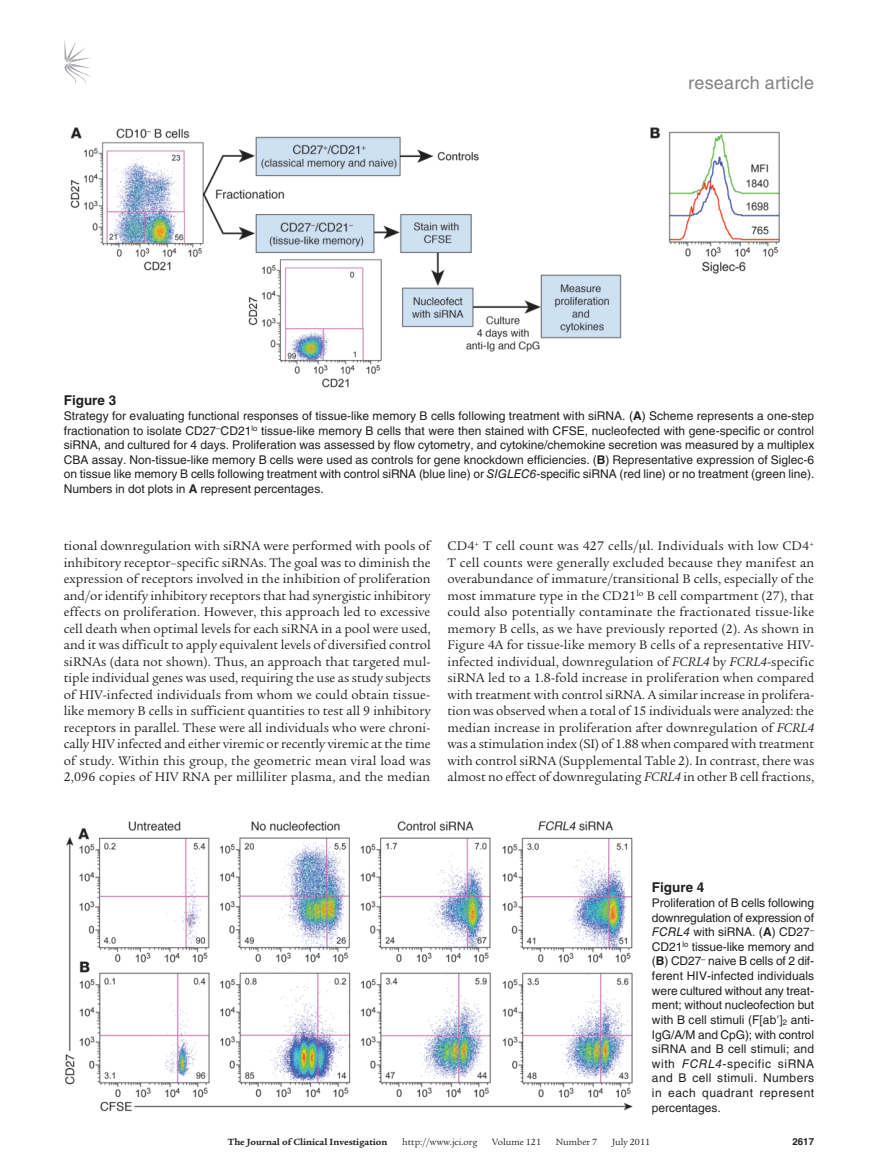
<style>
.page{position:relative;width:878px;height:1175px;background:#fff}
.page>*{position:absolute;margin:0;border:0;box-sizing:border-box;transform-origin:0 0}
.t1{font:18px "Helvetica LT Std";letter-spacing:.01em;color:#808285}
.t2{font:13.5px/16.5px "Legacy Serif Std";letter-spacing:.01em;color:#231f20;text-align:justify}
.t3{font:700 13.5px "Helvetica LT Std";color:#231f20}
.t4{font:12px/14.7px "Helvetica LT Std";color:#231f20;text-align:justify}
.t5{font:9.75px "Legacy Serif Std";color:#231f20}
.t6{font:700 9.75px "Legacy Serif Std";color:#231f20}
.t7{font:700 9.75px "Helvetica LT Std";color:#231f20}
.s1{font-weight:700}
.s2{font-style:italic}
</style>
<div class="page">
<svg style="left:64px;top:40px;width:27px;height:45px"></svg>
<img style="left:70px;top:127px;width:710px;height:261px">
<img style="left:65px;top:820px;width:568px;height:292px">
<h1 class="t1" style="left:688px;top:73px;width:127px">research article</h1>
<p class="t3" style="left:64px;top:392px;width:54px">Figure 3</p>
<p class="t4" style="left:64px;top:408px;width:752px">Strategy for evaluating functional responses of tissue-like memory B cells following treatment with siRNA. (<span class="s1">A</span>) Scheme represents a one-step fractionation to isolate CD27<sup>–</sup>CD21<sup>lo</sup> tissue-like memory B cells that were then stained with CFSE, nucleofected with gene-specific or control siRNA, and cultured for 4 days. Proliferation was assessed by flow cytometry, and cytokine/chemokine secretion was measured by a multiplex CBA assay. Non-tissue-like memory B cells were used as controls for gene knockdown efficiencies. (<span class="s1">B</span>) Representative expression of Siglec-6 on tissue like memory B cells following treatment with control siRNA (blue line) or <span class="s2">SIGLEC6</span>-specific siRNA (red line) or no treatment (green line).<br>Numbers in dot plots in <span class="s1">A</span> represent percentages.</p>
<p class="t2" style="left:64px;top:538px;width:368px">tional downregulation with siRNA were performed with pools of inhibitory receptor–specific siRNAs. The goal was to diminish the expression of receptors involved in the inhibition of proliferation and/or identify inhibitory receptors that had synergistic inhibitory effects on proliferation. However, this approach led to excessive cell death when optimal levels for each siRNA in a pool were used, and it was difficult to apply equivalent levels of diversified control siRNAs (data not shown). Thus, an approach that targeted mul&shy;tiple individual genes was used, requiring the use as study subjects of HIV-infected individuals from whom we could obtain tissue&shy;like memory B cells in sufficient quantities to test all 9 inhibitory receptors in parallel. These were all individuals who were chroni&shy;cally HIV infected and either viremic or recently viremic at the time of study. Within this group, the geometric mean viral load was 2,096 copies of HIV RNA per milliliter plasma, and the median</p>
<p class="t2" style="left:447px;top:538px;width:368px">CD4<sup>+</sup> T cell count was 427 cells/ l. Individuals with low CD4<sup>+ </sup>T cell counts were generally excluded because they manifest an overabundance of immature/transitional B cells, especially of the most immature type in the CD21<sup>lo</sup> B cell compartment (27), that could also potentially contaminate the fractionated tissue-like memory B cells, as we have previously reported (2). As shown in Figure 4A for tissue-like memory B cells of a representative HIV&shy;infected individual, downregulation of <span class="s2">FCRL4</span> by <span class="s2">FCRL4</span>-specific siRNA led to a 1.8-fold increase in proliferation when compared with treatment with control siRNA. A similar increase in prolifera&shy;tion was observed when a total of 15 individuals were analyzed: the median increase in proliferation after downregulation of <span class="s2">FCRL4 </span>was a stimulation index (SI) of 1.88 when compared with treatment with control siRNA (Supplemental Table 2). In contrast, there was almost no effect of downregulating <span class="s2">FCRL4</span> in other B cell fractions,</p>
<p class="t3" style="left:652px;top:879px;width:54px">Figure 4</p>
<p class="t4" style="left:652px;top:895px;width:164px">Proliferation of B cells following downregulation of expression of <span class="s2">FCRL4</span> with siRNA. (<span class="s1">A</span>) CD27<sup>– </sup>CD21<sup>lo</sup> tissue-like memory and (<span class="s1">B</span>) CD27<sup>–</sup> naive B cells of 2 dif&shy;ferent HIV-infected individuals were cultured without any treat&shy;ment; without nucleofection but with B cell stimuli (F[ab ]<sub>2</sub> anti-IgG/A/M and CpG); with control siRNA and B cell stimuli; and with <span class="s2">FCRL4</span>-specific siRNA and B cell stimuli. Numbers in each quadrant represent percentages.</p>
<p class="t6" style="left:228px;top:1135px;width:161px">The Journal of Clinical Investigation</p>
<p class="t5" style="left:402px;top:1136px;width:77px">http://www.jci.org</p>
<p class="t5" style="left:492px;top:1136px;width:50px">Volume 121</p>
<p class="t5" style="left:555px;top:1136px;width:43px">Number 7</p>
<p class="t5" style="left:612px;top:1136px;width:40px">July 2011</p>
<p class="t7" style="left:792px;top:1135px;width:23px">2617</p>
</div>
